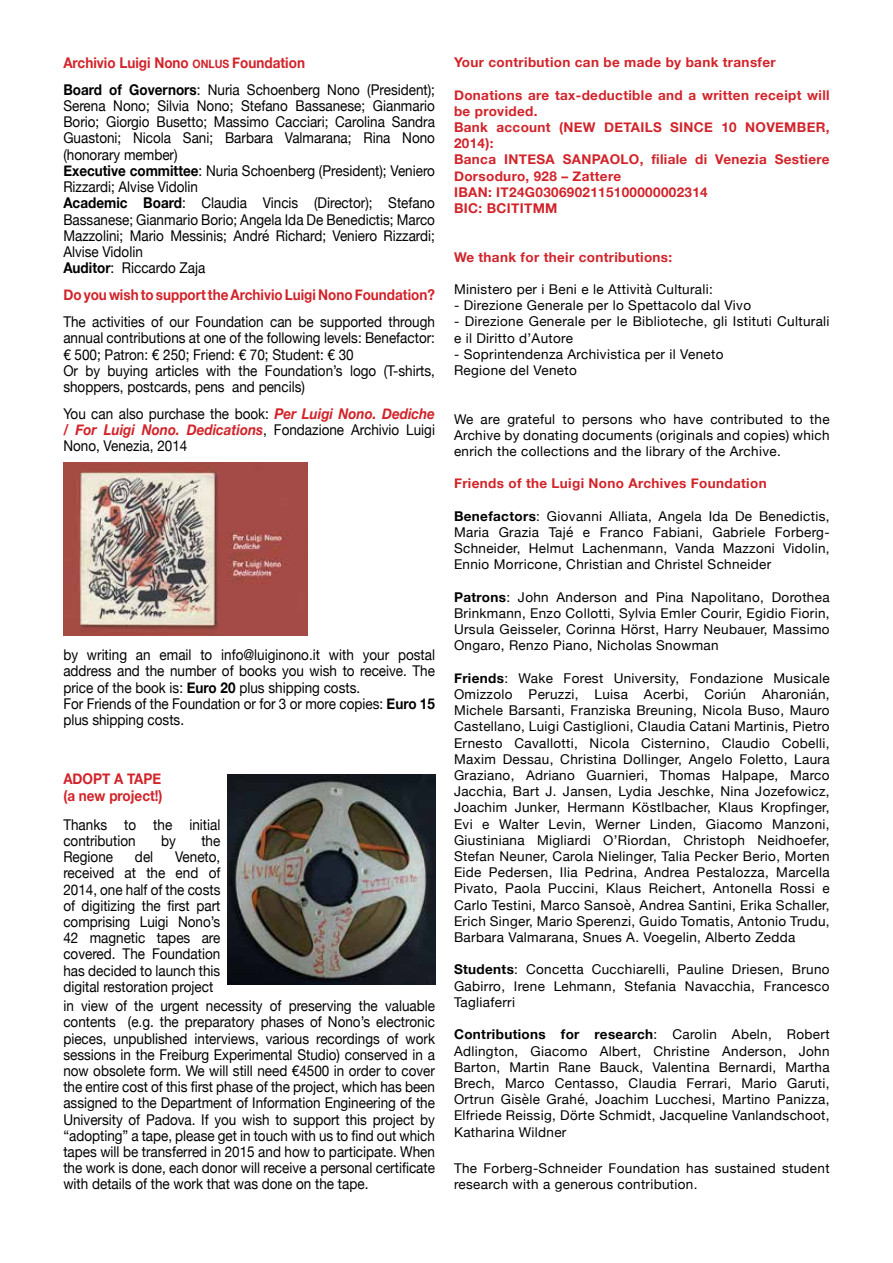
<style>
.page{position:relative;width:893px;height:1263px;background:#fff}
.page>*{position:absolute;margin:0;border:0;box-sizing:border-box;transform-origin:0 0}
.t1{font:14.85px/16.2px "Helvetica Neue";color:#000;scale:.91 1}
.t2{font:700 14.85px/16.2px "Helvetica Neue";color:#d2232a;scale:.91 1}
.t3{font:13.5px/16.2px "Helvetica Neue";letter-spacing:.025em;color:#000;text-align:justify}
.t4{font:700 13.5px/16.2px "Helvetica Neue";letter-spacing:.025em;color:#d2232a}
.s1{font-weight:700;color:#d2232a}
.s2{font-weight:700;font-size:11.55px;color:#d2232a}
.s3{font-weight:700}
.s4{font-weight:700;font-style:italic;color:#d2232a}
</style>
<div class="page">
<img style="left:63px;top:463px;width:244px;height:172px">
<img style="left:228px;top:774px;width:207px;height:211px">
<p class="t1" style="left:63px;top:50px;width:410px;line-height:27px"><span class="s1">Archivio Luigi Nono</span> <span class="s2">ONLUS</span> <span class="s1">Foundation<br></span><span class="s3">Board of Governors</span>: Nuria Schoenberg Nono (President);</p>
<p class="t1" style="left:63px;top:99px;width:410px">Serena Nono; Silvia Nono; Stefano Bassanese; Gianmario Borio; Giorgio Busetto; Massimo Cacciari; Carolina Sandra Guastoni; Nicola Sani; Barbara Valmarana; Rina Nono (honorary member)<br><span class="s3">Executive committee</span>: Nuria Schoenberg (President); Veniero Rizzardi; Alvise Vidolin<br><span class="s3">Academic Board</span>: Claudia Vincis (Director); Stefano Bassanese; Gianmario Borio; Angela Ida De Benedictis; Marco Mazzolini; Mario Messinis; André Richard; Veniero Rizzardi; Alvise Vidolin<br><span class="s3">Auditor</span>: Riccardo Zaja</p>
<p class="t2" style="left:63px;top:287px;width:410px">Do you wish to support the Archivio Luigi Nono Foundation?</p>
<p class="t1" style="left:63px;top:315px;width:410px">The activities of our Foundation can be supported through annual contributions at one of the following levels: Benefactor: € 500; Patron: € 250; Friend: € 70; Student: € 30<br>Or by buying articles with the Foundation’s logo (T-shirts, shoppers, postcards, pens and pencils)</p>
<p class="t1" style="left:63px;top:406px;width:410px;text-align:justify">You can also purchase the book: <span class="s4">Per Luigi Nono. Dediche / For Luigi Nono. Dedications</span>, Fondazione Archivio Luigi Nono, Venezia, 2014</p>
<p class="t1" style="left:63px;top:648px;width:410px">by writing an email to info@luiginono.it with your postal address and the number of books you wish to receive. The price of the book is: <span class="s3">Euro 20</span> plus shipping costs.<br>For Friends of the Foundation or for 3 or more copies: <span class="s3">Euro 15 </span>plus shipping costs.</p>
<p class="t2" style="left:63px;top:771px;width:111px">ADOPT A TAPE (a new project!)</p>
<p class="t1" style="left:63px;top:817px;width:174px">Thanks to the initial contribution</p>
<p class="t1" style="left:161px;top:833px;width:18px">by</p>
<p class="t1" style="left:201px;top:833px;width:22px">the</p>
<p class="t1" style="left:63px;top:850px;width:174px;text-align:justify;text-indent:112px">Veneto, received at the end of 2014, one half of the costs of digitizing the first part comprising Luigi Nono’s 42 magnetic tapes are covered. The Foundation has decided to launch this digital restoration project</p>
<p class="t1" style="left:63px;top:850px;width:56px">Regione</p>
<p class="t1" style="left:135px;top:850px;width:22px">del</p>
<p class="t1" style="left:63px;top:999px;width:410px;text-align:justify">in view of the urgent necessity of preserving the valuable contents (e.g. the preparatory phases of Nono’s electronic pieces, unpublished interviews, various recordings of work sessions in the Freiburg Experimental Studio) conserved in a now obsolete form. We will still need €4500 in order to cover the entire cost of this first phase of the project, which has been assigned to the Department of Information Engineering of the University of Padova. If you wish to support this project by “adopting” a tape, please get in touch with us to find out which tapes will be transferred in 2015 and how to participate. When the work is done, each donor will receive a personal certificate with details of the work that was done on the tape.</p>
<p class="t4" style="left:454px;top:55px;width:323px">Your contribution can be made by bank transfer</p>
<p class="t4" style="left:454px;top:87px;width:377px">Donations are tax-deductible and a written receipt will be provided.<br>Bank account (NEW DETAILS SINCE 10 NOVEMBER,<br>2014):<br>Banca INTESA SANPAOLO, filiale di Venezia Sestiere<br>Dorsoduro, 928 – Zattere<br>IBAN: IT24G0306902115100000002314<br>BIC: BCITITMM</p>
<p class="t4" style="left:454px;top:249px;width:220px">We thank for their contributions:</p>
<p class="t3" style="left:454px;top:282px;width:260px">Ministero per i Beni e le Attività Culturali:</p>
<p class="t3" style="left:454px;top:298px;width:299px">- Direzione Generale per lo Spettacolo dal Vivo</p>
<p class="t3" style="left:454px;top:314px;width:377px">- Direzione Generale per le Biblioteche, gli Istituti Culturali e il Diritto d’Autore</p>
<p class="t3" style="left:454px;top:347px;width:271px">- Soprintendenza Archivistica per il Veneto<br>Regione del Veneto</p>
<p class="t3" style="left:454px;top:411px;width:377px">We are grateful to persons who have contributed to the Archive by donating documents (originals and copies) which enrich the collections and the library of the Archive.</p>
<p class="t4" style="left:454px;top:476px;width:314px">Friends of the Luigi Nono Archives Foundation</p>
<p class="t3" style="left:454px;top:509px;width:377px"><span class="s3">Benefactors</span>: Giovanni Alliata, Angela Ida De Benedictis, Maria Grazia Tajé e Franco Fabiani, Gabriele Forberg-Schneider, Helmut Lachenmann, Vanda Mazzoni Vidolin, Ennio Morricone, Christian and Christel Schneider</p>
<p class="t3" style="left:454px;top:590px;width:377px"><span class="s3">Patrons</span>: John Anderson and Pina Napolitano, Dorothea Brinkmann, Enzo Collotti, Sylvia Emler Courir, Egidio Fiorin, Ursula Geisseler, Corinna Hörst, Harry Neubauer, Massimo Ongaro, Renzo Piano, Nicholas Snowman</p>
<p class="t3" style="left:454px;top:671px;width:377px"><span class="s3">Friends</span>: Wake Forest University, Fondazione Musicale Omizzolo Peruzzi, Luisa Acerbi, Coriún Aharonián, Michele Barsanti, Franziska Breuning, Nicola Buso, Mauro Castellano, Luigi Castiglioni, Claudia Catani Martinis, Pietro Ernesto Cavallotti, Nicola Cisternino, Claudio Cobelli, Maxim Dessau, Christina Dollinger, Angelo Foletto, Laura Graziano, Adriano Guarnieri, Thomas Halpape, Marco Jacchia, Bart J. Jansen, Lydia Jeschke, Nina Jozefowicz, Joachim Junker, Hermann Köstlbacher, Klaus Kropfinger, Evi e Walter Levin, Werner Linden, Giacomo Manzoni, Giustiniana Migliardi O’Riordan, Christoph Neidhoefer, Stefan Neuner, Carola Nielinger, Talia Pecker Berio, Morten Eide Pedersen, Ilia Pedrina, Andrea Pestalozza, Marcella Pivato, Paola Puccini, Klaus Reichert, Antonella Rossi e Carlo Testini, Marco Sansoè, Andrea Santini, Erika Schaller, Erich Singer, Mario Sperenzi, Guido Tomatis, Antonio Trudu, Barbara Valmarana, Snues A. Voegelin, Alberto Zedda</p>
<p class="t3" style="left:454px;top:962px;width:377px"><span class="s3">Students</span>: Concetta Cucchiarelli, Pauline Driesen, Bruno Gabirro, Irene Lehmann, Stefania Navacchia, Francesco Tagliaferri</p>
<p class="t3" style="left:454px;top:1027px;width:377px"><span class="s3">Contributions for research</span>: Carolin Abeln, Robert Adlington, Giacomo Albert, Christine Anderson, John Barton, Martin Rane Bauck, Valentina Bernardi, Martha Brech, Marco Centasso, Claudia Ferrari, Mario Garuti, Ortrun Gisèle Grahé, Joachim Lucchesi, Martino Panizza, Elfriede Reissig, Dörte Schmidt, Jacqueline Vanlandschoot, Katharina Wildner</p>
<p class="t3" style="left:454px;top:1160px;width:377px">The Forberg-Schneider Foundation has sustained student research with a generous contribution.</p>
</div>
